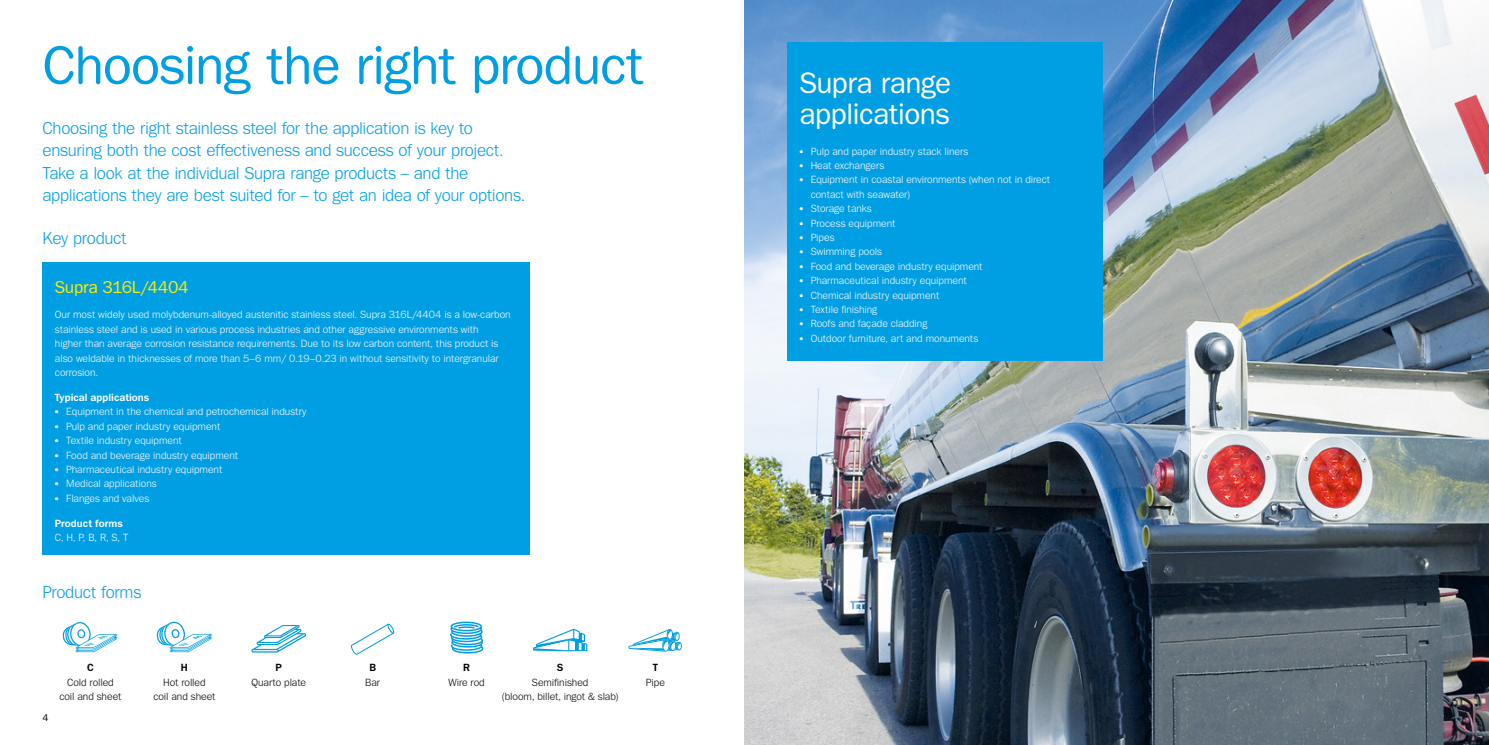
<style>
.page{position:relative;width:1489px;height:745px;background:#fff}
.page>*{position:absolute;margin:0;border:0;box-sizing:border-box;transform-origin:0 0}
.t1{font:55px "Tee Franklin Forever Rounded";letter-spacing:-.025em;color:#009ee3}
.t2{font:30px/30px "Tee Franklin Forever Rounded";letter-spacing:-.02em;color:#fff}
.t3{font:300 17.5px/22.5px "Tee Franklin Forever";letter-spacing:-.015em;color:#009ee3}
.t4{font:17.5px "Tee Franklin Forever Rounded";letter-spacing:-.015em;color:#ffed00}
.t5{font:300 10.62px/14.4px "Tee Franklin Forever";color:#fff}
.t6{font:300 10.62px/14.4px "Tee Franklin Forever";letter-spacing:-.005em;color:#000;text-align:center}
.t7{font:500 10.62px "Tee Franklin Forever";letter-spacing:.005em;color:#fff}
.t8{font:500 10.62px "Tee Franklin Forever";color:#000}
.t9{font:10px "Tee Franklin Forever Rounded";color:#000}
</style>
<div class="page">
<img style="left:744px;top:0;width:744px;height:744px">
<div style="left:43px;top:262px;width:487px;height:293px;background:#009ee3"></div>
<div style="left:450px;top:621px;width:32px;height:10px;border:1px solid #009ee3;border-radius:50%"></div>
<svg style="left:450px;top:623px;width:33px;height:30px"></svg>
<svg style="left:628px;top:629px;width:54px;height:22px"></svg>
<svg style="left:351px;top:623px;width:44px;height:31px"></svg>
<svg style="left:533px;top:628px;width:54px;height:23px"></svg>
<svg style="left:251px;top:625px;width:55px;height:27px"></svg>
<svg style="left:156px;top:621px;width:56px;height:30px"></svg>
<svg style="left:62px;top:622px;width:56px;height:30px"></svg>
<div style="left:787px;top:43px;width:315px;height:317px;background:#009ee3"></div>
<h1 class="t1" style="left:43px;top:33px;width:602px">Choosing the right product</h1>
<p class="t3" style="left:43px;top:116px;width:484px">Choosing the right stainless steel for the application is key to ensuring both the cost effectiveness and success of your project.<br>Take a look at the individual Supra range products – and the applications they are best suited for – to get an idea of your options.</p>
<h3 class="t3" style="left:43px;top:226px;width:86px">Key product</h3>
<h3 class="t4" style="left:55px;top:277px;width:135px">Supra 316L/4404</h3>
<p class="t5" style="left:55px;top:307px;width:457px">Our most widely used molybdenum-alloyed austenitic stainless steel. Supra 316L/4404 is a low-carbon stainless steel and is used in various process industries and other aggressive environments with<br>higher than average corrosion resistance requirements. Due to its low carbon content, this product is also weldable in thicknesses of more than 5–6 mm/ 0.19–0.23 in without sensitivity to intergranular corrosion.</p>
<p class="t7" style="left:55px;top:391px;width:96px">Typical applications</p>
<p class="t5" style="left:55px;top:404px;width:253px">• Equipment in the chemical and petrochemical industry</p>
<p class="t5" style="left:55px;top:418px;width:167px">• Pulp and paper industry equipment</p>
<p class="t5" style="left:55px;top:433px;width:128px">• Textile industry equipment</p>
<p class="t5" style="left:55px;top:447px;width:185px">• Food and beverage industry equipment</p>
<p class="t5" style="left:55px;top:462px;width:169px">• Pharmaceutical industry equipment</p>
<p class="t5" style="left:55px;top:476px;width:103px">• Medical applications</p>
<p class="t5" style="left:55px;top:490px;width:96px">• Flanges and valves</p>
<p class="t7" style="left:55px;top:516px;width:69px">Product forms</p>
<p class="t5" style="left:55px;top:530px;width:75px">C, H, P, B, R, S, T</p>
<h3 class="t3" style="left:43px;top:580px;width:100px">Product forms</h3>
<p class="t9" style="left:43px;top:711px;width:7px">4</p>
<p class="t8" style="left:87px;top:661px;width:8px">C</p>
<p class="t6" style="left:59px;top:674px;width:64px">Cold rolled coil and sheet</p>
<p class="t8" style="left:181px;top:661px;width:9px">H</p>
<p class="t6" style="left:153px;top:674px;width:64px">Hot rolled<br>coil and sheet</p>
<p class="t8" style="left:275px;top:661px;width:8px">P</p>
<p class="t6" style="left:251px;top:674px;width:56px">Quarto plate</p>
<p class="t8" style="left:369px;top:661px;width:8px">B</p>
<p class="t6" style="left:365px;top:674px;width:16px">Bar</p>
<p class="t8" style="left:463px;top:661px;width:8px">R</p>
<p class="t6" style="left:448px;top:674px;width:38px">Wire rod</p>
<p class="t8" style="left:557px;top:661px;width:8px">S</p>
<p class="t6" style="left:502px;top:674px;width:118px">Semifinished<br>(bloom, billet, ingot &amp; slab)</p>
<p class="t8" style="left:652px;top:661px;width:7px">T</p>
<p class="t6" style="left:646px;top:674px;width:20px">Pipe</p>
<h2 class="t2" style="left:799px;top:68px;width:153px">Supra range applications</h2>
<p class="t5" style="left:799px;top:144px;width:170px">• Pulp and paper industry stack liners</p>
<p class="t5" style="left:799px;top:158px;width:86px">• Heat exchangers</p>
<p class="t5" style="left:810px;top:172px;width:241px;text-indent:-11px">• Equipment in coastal environments (when not in direct contact with seawater)</p>
<p class="t5" style="left:799px;top:201px;width:74px">• Storage tanks</p>
<p class="t5" style="left:799px;top:215px;width:98px">• Process equipment</p>
<p class="t5" style="left:799px;top:230px;width:37px">• Pipes</p>
<p class="t5" style="left:799px;top:244px;width:84px">• Swimming pools</p>
<p class="t5" style="left:799px;top:259px;width:185px">• Food and beverage industry equipment</p>
<p class="t5" style="left:799px;top:273px;width:169px">• Pharmaceutical industry equipment</p>
<p class="t5" style="left:799px;top:287px;width:141px">• Chemical industry equipment</p>
<p class="t5" style="left:799px;top:302px;width:79px">• Textile finishing</p>
<p class="t5" style="left:799px;top:316px;width:129px">• Roofs and façade cladding</p>
<p class="t5" style="left:799px;top:330px;width:180px">• Outdoor furniture, art and monuments</p>
</div>
